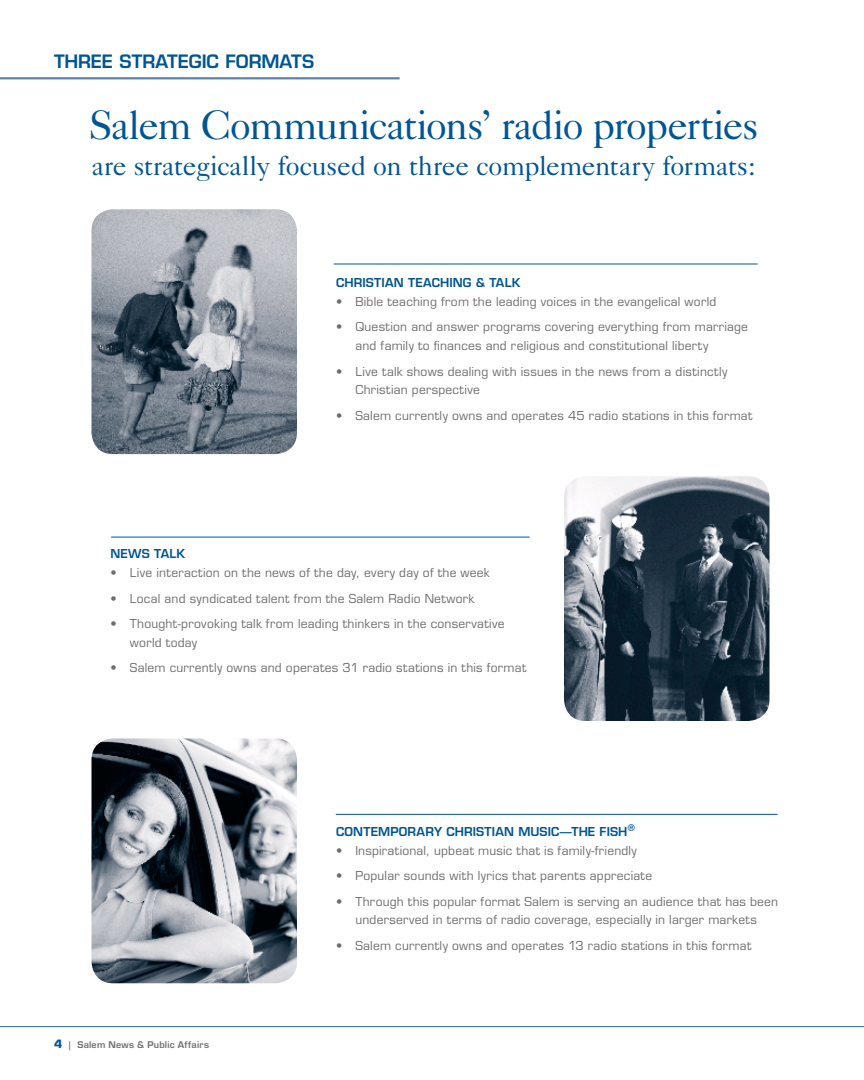
<style>
.page{position:relative;width:864px;height:1080px;background:#fff}
.page>*{position:absolute;margin:0;border:0;box-sizing:border-box;transform-origin:0 0}
.t1{font:41.4px "Caslon Five Forty";letter-spacing:-.03em;color:#005594}
.t2{font:27.75px "Caslon Five Forty";letter-spacing:-.01em;color:#005594}
.t3{font:600 18px "Eurostile";letter-spacing:-.01em;color:#005594}
.t4{font:12px/18.8px "Eurostile";letter-spacing:.02em;color:#6c6d70}
.t5{font:600 12px "Eurostile";letter-spacing:.01em;color:#005594}
.t6{font:600 9px "Eurostile";letter-spacing:.025em;color:#6c6d70}
.s1{font-weight:700;font-size:11.25px;color:#005594}
</style>
<div class="page">
<hr style="left:0;top:1026px;width:864px;height:1px;background:#4176ad">
<hr style="left:0;top:77px;width:400px;height:2px;background:#5b84b6">
<img style="left:91px;top:209px;width:206px;height:245px">
<hr style="left:334px;top:264px;width:424px;height:1px;background:#005594">
<hr style="left:111px;top:537px;width:419px;height:1px;background:#005594">
<hr style="left:336px;top:814px;width:442px;height:1px;background:#005594">
<img style="left:91px;top:738px;width:206px;height:245px">
<img style="left:564px;top:476px;width:206px;height:245px">
<h3 class="t3" style="left:54px;top:51px;width:262px">THREE STRATEGIC FORMATS</h3>
<h1 class="t1" style="left:89px;top:100px;width:671px">Salem Communications’ radio properties</h1>
<h2 class="t2" style="left:92px;top:149px;width:666px">are strategically focused on three complementary formats:</h2>
<p class="t5" style="left:336px;top:275px;width:186px">CHRISTIAN TEACHING &amp; TALK</p>
<p class="t4" style="left:336px;top:292px;width:382px">• Bible teaching from the leading voices in the evangelical world</p>
<p class="t4" style="left:356px;top:318px;width:394px;text-indent:-20px">• Question and answer programs covering everything from marriage and family to finances and religious and constitutional liberty</p>
<p class="t4" style="left:356px;top:362px;width:373px;text-indent:-20px">• Live talk shows dealing with issues in the news from a distinctly<br>Christian perspective</p>
<p class="t4" style="left:336px;top:406px;width:418px">• Salem currently owns and operates 45 radio stations in this format</p>
<p class="t5" style="left:110px;top:546px;width:76px">NEWS TALK</p>
<p class="t4" style="left:110px;top:563px;width:381px">• Live interaction on the news of the day, every day of the week</p>
<p class="t4" style="left:110px;top:589px;width:366px">• Local and syndicated talent from the Salem Radio Network</p>
<p class="t4" style="left:130px;top:614px;width:376px;text-indent:-20px">• Thought-provoking talk from leading thinkers in the conservative world today</p>
<p class="t4" style="left:110px;top:659px;width:417px">• Salem currently owns and operates 31 radio stations in this format</p>
<p class="t6" style="left:54px;top:1040px;width:157px"><span class="s1">4</span> | Salem News &amp; Public Affairs</p>
<p class="t5" style="left:336px;top:824px;width:300px">CONTEMPORARY CHRISTIAN MUSIC—THE FISH<sup>®</sup></p>
<p class="t4" style="left:336px;top:841px;width:302px">• Inspirational, upbeat music that is family-friendly</p>
<p class="t4" style="left:336px;top:866px;width:318px">• Popular sounds with lyrics that parents appreciate</p>
<p class="t4" style="left:336px;top:892px;width:444px;text-align:center">• Through this popular format Salem is serving an audience that has been underserved in terms of radio coverage, especially in larger markets</p>
<p class="t4" style="left:336px;top:936px;width:417px">• Salem currently owns and operates 13 radio stations in this format</p>
</div>
